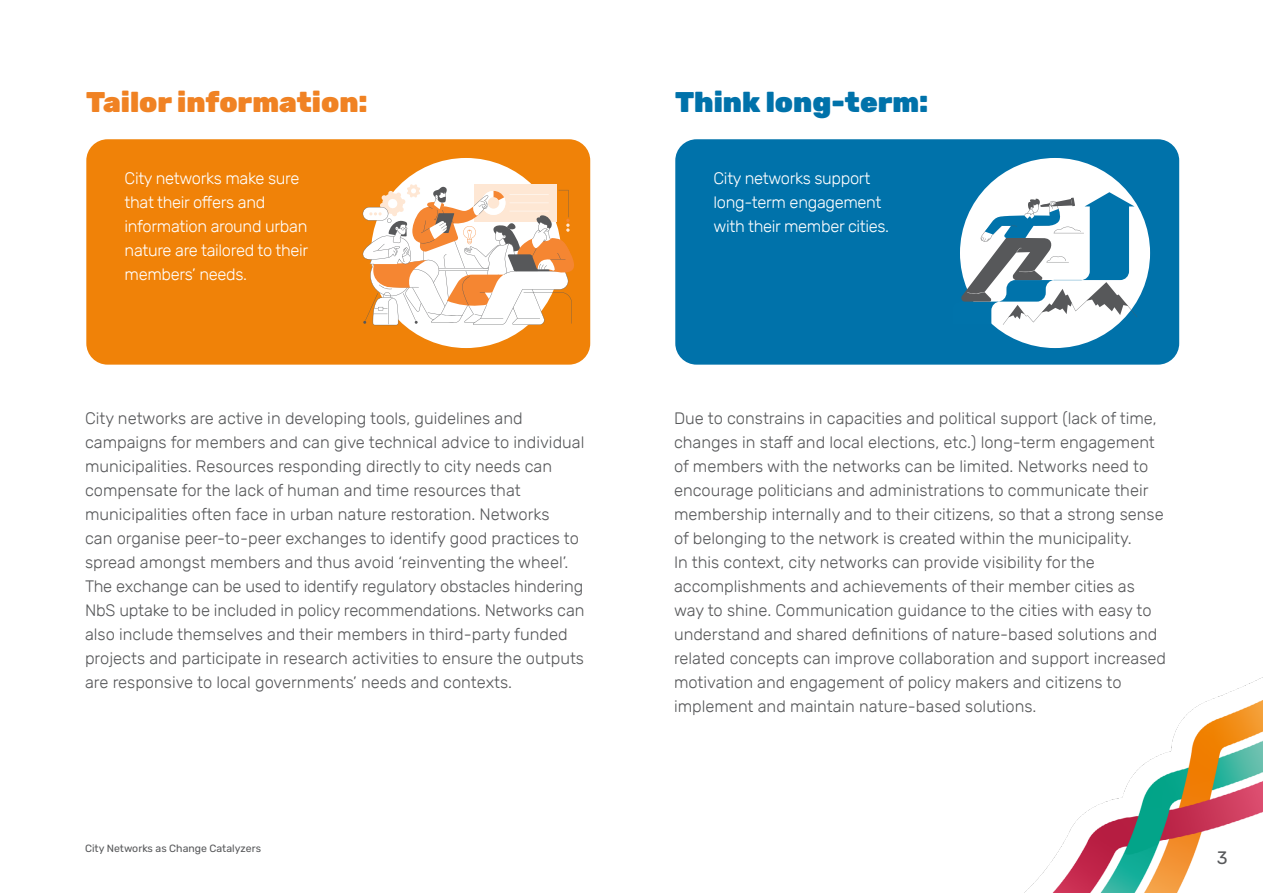
<style>
.page{position:relative;width:1263px;height:893px;background:#fff}
.page>*{position:absolute;margin:0;border:0;box-sizing:border-box;transform-origin:0 0}
.t1{font:900 28.5px "Rubik";color:#f08223}
.t2{font:900 28.5px "Rubik";color:#0072aa}
.t3{font:18px "Rubik";color:#57585a}
.t4{font:300 16.5px/24px "Rubik";color:#57585a}
.t5{font:300 16.5px/24px "Rubik";letter-spacing:-.02em;color:#fff}
.t6{font:10.8px "Myriad Pro";color:#231f20}
.t7{font:10.5px "Rubik";color:#57585a}
</style>
<div class="page">
<img style="left:1024px;top:677px;width:239px;height:216px">
<div style="left:86px;top:139px;width:504px;height:226px;background:#f08208;border-radius:21px"></div>
<div style="left:675px;top:139px;width:504px;height:226px;background:#0072aa;border-radius:21px"></div>
<div style="left:371px;top:158px;width:190px;height:190px;background:#fff;border-radius:50%"></div>
<svg style="left:362px;top:184px;width:212px;height:141px"></svg>
<div style="left:960px;top:158px;width:190px;height:190px;background:#fff;border-radius:50%"></div>
<svg style="left:960px;top:192px;width:177px;height:133px"></svg>
<p class="t1" style="left:86px;top:85px;width:283px">Tailor information:</p>
<p class="t2" style="left:675px;top:85px;width:255px">Think long-term:</p>
<p class="t5" style="left:125px;top:167px;width:185px">City networks make sure that their offers and information around urban nature are tailored to their members’ needs.</p>
<p class="t5" style="left:713px;top:167px;width:177px">City networks support long-term engagement with their member cities.</p>
<p class="t4" style="left:674px;top:406px;width:493px">Due to constrains in capacities and political support (lack of time, changes in staff and local elections, etc.) long-term engagement of members with the networks can be limited. Networks need to encourage politicians and administrations to communicate their membership internally and to their citizens, so that a strong sense of belonging to the network is created within the municipality.<br>In this context, city networks can provide visibility for the accomplishments and achievements of their member cities as way to shine. Communication guidance to the cities with easy to understand and shared definitions of nature-based solutions and related concepts can improve collaboration and support increased motivation and engagement of policy makers and citizens to implement and maintain nature-based solutions.</p>
<p class="t4" style="left:85px;top:406px;width:501px">City networks are active in developing tools, guidelines and campaigns for members and can give technical advice to individual municipalities. Resources responding directly to city needs can compensate for the lack of human and time resources that municipalities often face in urban nature restoration. Networks<br>can organise peer-to-peer exchanges to identify good practices to spread amongst members and thus avoid ‘reinventing the wheel’.<br>The exchange can be used to identify regulatory obstacles hindering NbS uptake to be included in policy recommendations. Networks can also include themselves and their members in third-party funded projects and participate in research activities to ensure the outputs are responsive to local governments’ needs and contexts.</p>
<p class="t6" style="left:434px;top:605px;width:37px">Aim big</p>
<p class="t6" style="left:802px;top:609px;width:69px">Work together:</p>
<p class="t7" style="left:85px;top:842px;width:177px">City Networks as Change Catalyzers</p>
<p class="t3" style="left:1217px;top:847px;width:12px">3</p>
</div>
